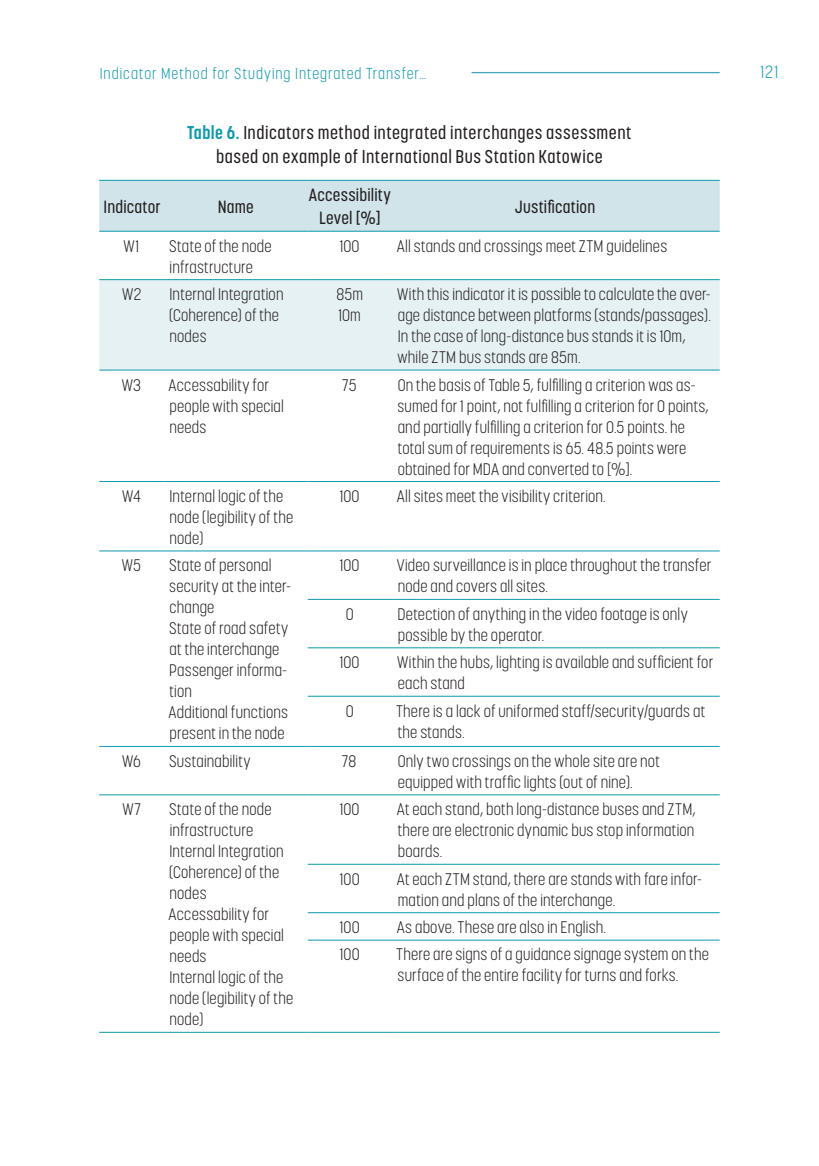
<style>
.page{position:relative;width:819px;height:1166px;background:#fff}
.page>*{position:absolute;margin:0;border:0;box-sizing:border-box;transform-origin:0 0}
.t1{font:500 18.38px/23.6px "Korolev Condensed";letter-spacing:.025em;color:#231f20;text-align:center}
.t2{font:500 17.5px/22.8px "Korolev Condensed";letter-spacing:.01em;color:#231f20;text-align:center}
.t3{font:300 17.5px "Korolev Condensed";color:#0c9aad}
.t4{font:300 16.62px/21px "Korolev Condensed";letter-spacing:.01em;color:#231f20}
.t5{font:300 15.75px "Korolev Condensed";letter-spacing:.06em;color:#0c9aad}
.s1{font-weight:700;color:#0c9aad}
</style>
<div class="page">
<hr style="left:471px;top:72px;width:248px;height:1px;background:#44a8b9">
<div style="left:99px;top:181px;width:620px;height:50px;background:#d0e4ea"></div>
<div style="left:99px;top:280px;width:620px;height:90px;background:#e6f1f3"></div>
<hr style="left:99px;top:180px;width:65px;height:1px;background:#0c9aad">
<hr style="left:164px;top:180px;width:144px;height:1px;background:#0c9aad">
<hr style="left:308px;top:180px;width:84px;height:1px;background:#0c9aad">
<hr style="left:392px;top:180px;width:327px;height:1px;background:#0c9aad">
<hr style="left:99px;top:231px;width:65px;height:1px;background:#0c9aad">
<hr style="left:164px;top:231px;width:144px;height:1px;background:#0c9aad">
<hr style="left:308px;top:231px;width:84px;height:1px;background:#0c9aad">
<hr style="left:392px;top:231px;width:327px;height:1px;background:#0c9aad">
<hr style="left:99px;top:279px;width:65px;height:1px;background:#0c9aad">
<hr style="left:164px;top:279px;width:144px;height:1px;background:#0c9aad">
<hr style="left:308px;top:279px;width:84px;height:1px;background:#0c9aad">
<hr style="left:392px;top:279px;width:327px;height:1px;background:#0c9aad">
<hr style="left:99px;top:370px;width:65px;height:1px;background:#0c9aad">
<hr style="left:164px;top:370px;width:144px;height:1px;background:#0c9aad">
<hr style="left:308px;top:370px;width:84px;height:1px;background:#0c9aad">
<hr style="left:392px;top:370px;width:327px;height:1px;background:#0c9aad">
<hr style="left:99px;top:481px;width:65px;height:1px;background:#0c9aad">
<hr style="left:164px;top:481px;width:144px;height:1px;background:#0c9aad">
<hr style="left:308px;top:481px;width:84px;height:1px;background:#0c9aad">
<hr style="left:392px;top:481px;width:327px;height:1px;background:#0c9aad">
<hr style="left:99px;top:550px;width:65px;height:1px;background:#0c9aad">
<hr style="left:164px;top:550px;width:144px;height:1px;background:#0c9aad">
<hr style="left:308px;top:550px;width:84px;height:1px;background:#0c9aad">
<hr style="left:392px;top:550px;width:327px;height:1px;background:#0c9aad">
<hr style="left:308px;top:599px;width:84px;height:1px;background:#0c9aad">
<hr style="left:392px;top:599px;width:327px;height:1px;background:#0c9aad">
<hr style="left:308px;top:647px;width:84px;height:1px;background:#0c9aad">
<hr style="left:392px;top:647px;width:327px;height:1px;background:#0c9aad">
<hr style="left:308px;top:696px;width:84px;height:1px;background:#0c9aad">
<hr style="left:392px;top:696px;width:327px;height:1px;background:#0c9aad">
<hr style="left:99px;top:746px;width:65px;height:1px;background:#0c9aad">
<hr style="left:164px;top:746px;width:144px;height:1px;background:#0c9aad">
<hr style="left:308px;top:746px;width:84px;height:1px;background:#0c9aad">
<hr style="left:392px;top:746px;width:327px;height:1px;background:#0c9aad">
<hr style="left:99px;top:794px;width:65px;height:1px;background:#0c9aad">
<hr style="left:164px;top:794px;width:144px;height:1px;background:#0c9aad">
<hr style="left:308px;top:794px;width:84px;height:1px;background:#0c9aad">
<hr style="left:392px;top:794px;width:327px;height:1px;background:#0c9aad">
<hr style="left:308px;top:864px;width:84px;height:1px;background:#0c9aad">
<hr style="left:392px;top:864px;width:327px;height:1px;background:#0c9aad">
<hr style="left:308px;top:912px;width:84px;height:1px;background:#0c9aad">
<hr style="left:392px;top:912px;width:327px;height:1px;background:#0c9aad">
<hr style="left:308px;top:939px;width:84px;height:1px;background:#0c9aad">
<hr style="left:392px;top:939px;width:327px;height:1px;background:#0c9aad">
<hr style="left:99px;top:1032px;width:65px;height:1px;background:#0c9aad">
<hr style="left:164px;top:1032px;width:144px;height:1px;background:#0c9aad">
<hr style="left:308px;top:1032px;width:84px;height:1px;background:#0c9aad">
<hr style="left:392px;top:1032px;width:327px;height:1px;background:#0c9aad">
<p class="t5" style="left:100px;top:64px;width:328px">Indicator Method for Studying Integrated Transfer…</p>
<p class="t3" style="left:760px;top:62px;width:19px">121</p>
<p class="t1" style="left:187px;top:121px;width:446px"><span class="s1">Table 6.</span> Indicators method integrated interchanges assessment based on example of International Bus Station Katowice</p>
<p class="t2" style="left:104px;top:195px;width:59px">Indicator</p>
<p class="t2" style="left:218px;top:195px;width:37px">Name</p>
<p class="t2" style="left:309px;top:184px;width:83px">Accessibility<br>Level [%]</p>
<p class="t2" style="left:515px;top:195px;width:82px">Justification</p>
<p class="t4" style="left:124px;top:235px;width:17px">W1</p>
<p class="t4" style="left:169px;top:235px;width:104px">State of the node infrastructure</p>
<p class="t4" style="left:340px;top:235px;width:21px">100</p>
<p class="t4" style="left:397px;top:235px;width:272px">All stands and crossings meet ZTM guidelines</p>
<p class="t4" style="left:122px;top:284px;width:21px">W2</p>
<p class="t4" style="left:169px;top:284px;width:116px">Internal Integration (Coherence) of the nodes</p>
<p class="t4" style="left:336px;top:284px;width:28px">85m<br>10m</p>
<p class="t4" style="left:397px;top:284px;width:315px">With this indicator it is possible to calculate the aver&shy;age distance between platforms (stands/passages).<br>In the case of long-distance bus stands it is 10m, while ZTM bus stands are 85m.</p>
<p class="t4" style="left:122px;top:374px;width:21px">W3</p>
<p class="t4" style="left:168px;top:374px;width:117px">Accessability for people with special needs</p>
<p class="t4" style="left:342px;top:374px;width:16px">75</p>
<p class="t4" style="left:397px;top:374px;width:312px">On the basis of Table 5, fulfilling a criterion was as&shy;sumed for 1 point, not fulfilling a criterion for 0 points, and partially fulfilling a criterion for 0.5 points. he total sum of requirements is 65. 48.5 points were obtained for MDA and converted to [%].</p>
<p class="t4" style="left:122px;top:485px;width:21px">W4</p>
<p class="t4" style="left:169px;top:485px;width:125px">Internal logic of the node (legibility of the node)</p>
<p class="t4" style="left:340px;top:485px;width:21px">100</p>
<p class="t4" style="left:397px;top:485px;width:210px">All sites meet the visibility criterion.</p>
<p class="t4" style="left:122px;top:555px;width:21px">W5</p>
<p class="t4" style="left:168px;top:555px;width:124px">State of personal security at the inter&shy;change<br>State of road safety at the interchange<br>Passenger informa&shy;tion<br>Additional functions present in the node</p>
<p class="t4" style="left:340px;top:555px;width:21px">100</p>
<p class="t4" style="left:397px;top:555px;width:316px">Video surveillance is in place throughout the transfer node and covers all sites.</p>
<p class="t4" style="left:346px;top:603px;width:9px">0</p>
<p class="t4" style="left:397px;top:603px;width:292px">Detection of anything in the video footage is only possible by the operator.</p>
<p class="t4" style="left:340px;top:652px;width:21px">100</p>
<p class="t4" style="left:397px;top:652px;width:317px">Within the hubs, lighting is available and sufficient for each stand</p>
<p class="t4" style="left:346px;top:700px;width:9px">0</p>
<p class="t4" style="left:396px;top:700px;width:311px">There is a lack of uniformed staff/security/guards at the stands.</p>
<p class="t4" style="left:122px;top:750px;width:20px">W6</p>
<p class="t4" style="left:169px;top:750px;width:83px">Sustainability</p>
<p class="t4" style="left:341px;top:750px;width:16px">78</p>
<p class="t4" style="left:397px;top:750px;width:264px">Only two crossings on the whole site are not equipped with traffic lights (out of nine).</p>
<p class="t4" style="left:122px;top:799px;width:20px">W7</p>
<p class="t4" style="left:169px;top:799px;width:126px">State of the node infrastructure<br>Internal Integration (Coherence) of the nodes<br>Accessability for people with special needs<br>Internal logic of the node (legibility of the node)</p>
<p class="t4" style="left:340px;top:799px;width:21px">100</p>
<p class="t4" style="left:397px;top:799px;width:300px;text-align:justify">At each stand, both long-distance buses and ZTM, there are electronic dynamic bus stop information boards.</p>
<p class="t4" style="left:340px;top:868px;width:21px">100</p>
<p class="t4" style="left:397px;top:868px;width:307px">At each ZTM stand, there are stands with fare infor&shy;mation and plans of the interchange.</p>
<p class="t4" style="left:340px;top:916px;width:21px">100</p>
<p class="t4" style="left:397px;top:916px;width:210px">As above. These are also in English.</p>
<p class="t4" style="left:340px;top:944px;width:21px">100</p>
<p class="t4" style="left:396px;top:944px;width:314px">There are signs of a guidance signage system on the surface of the entire facility for turns and forks.</p>
</div>
